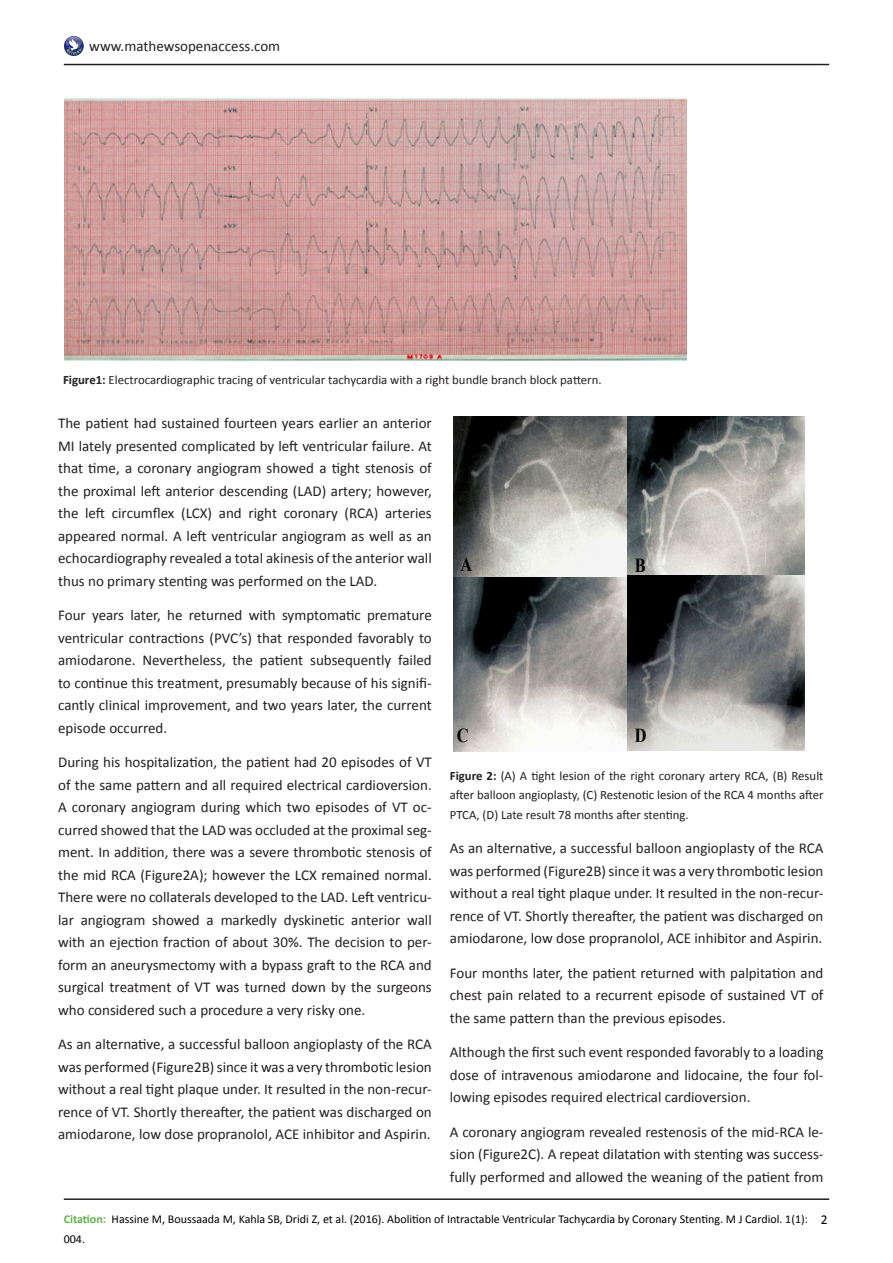
<style>
.page{position:relative;width:893px;height:1263px;background:#fff}
.page>*{position:absolute;margin:0;border:0;box-sizing:border-box;transform-origin:0 0}
.t1{font:700 19.8px "Times New Roman";color:#000;scale:.82 1}
.t2{font:15px/22.5px "Calibri";color:#231f20;text-align:justify}
.t3{font:12.75px/19.2px "Calibri";color:#231f20;text-align:justify}
.t4{font:12px/19.5px "Calibri";color:#000}
.s1{font-weight:700}
.s2{font-weight:700;color:#65af4e}
.s3{font-size:13.5px}
</style>
<div class="page">
<hr style="left:64px;top:64px;width:765px;height:1px;background:#231f20">
<hr style="left:64px;top:1198px;width:765px;height:2px;background:#231f20">
<img style="left:64px;top:37px;width:20px;height:19px">
<img style="left:64px;top:98px;width:622px;height:264px">
<img style="left:453px;top:417px;width:175px;height:161px">
<img style="left:628px;top:417px;width:176px;height:158px">
<img style="left:453px;top:578px;width:175px;height:173px">
<img style="left:628px;top:575px;width:176px;height:176px">
<p class="t2" style="left:89px;top:35px;width:192px">www.mathewsopenaccess.com</p>
<p class="t3" style="left:63px;top:370px;width:540px"><span class="s1">Figure1:</span> Electrocardiographic tracing of ventricular tachycardia with a right bundle branch block pattern.</p>
<p class="t2" style="left:58px;top:412px;width:375px">The patient had sustained fourteen years earlier an anterior MI lately presented complicated by left ventricular failure. At that time, a coronary angiogram showed a tight stenosis of the proximal left anterior descending (LAD) artery; however, the left circumflex (LCX) and right coronary (RCA) arteries appeared normal. A left ventricular angiogram as well as an echocardiography revealed a total akinesis of the anterior wall thus no primary stenting was performed on the LAD.</p>
<p class="t2" style="left:58px;top:604px;width:375px">Four years later, he returned with symptomatic premature ventricular contractions (PVC’s) that responded favorably to amiodarone. Nevertheless, the patient subsequently failed to continue this treatment, presumably because of his signifi&shy;cantly clinical improvement, and two years later, the current episode occurred.</p>
<p class="t2" style="left:58px;top:751px;width:375px">During his hospitalization, the patient had 20 episodes of VT of the same pattern and all required electrical cardioversion.<br>A coronary angiogram during which two episodes of VT oc&shy;curred showed that the LAD was occluded at the proximal seg&shy;ment. In addition, there was a severe thrombotic stenosis of the mid RCA (Figure2A); however the LCX remained normal.<br>There were no collaterals developed to the LAD. Left ventricu&shy;lar angiogram showed a markedly dyskinetic anterior wall with an ejection fraction of about 30%. The decision to per&shy;form an aneurysmectomy with a bypass graft to the RCA and surgical treatment of VT was turned down by the surgeons who considered such a procedure a very risky one.</p>
<p class="t2" style="left:58px;top:1033px;width:375px">As an alternative, a successful balloon angioplasty of the RCA was performed (Figure2B) since it was a very thrombotic lesion without a real tight plaque under. It resulted in the non-recur&shy;rence of VT. Shortly thereafter, the patient was discharged on amiodarone, low dose propranolol, ACE inhibitor and Aspirin.</p>
<p class="t1" style="left:460px;top:551px;width:16px">A</p>
<p class="t1" style="left:635px;top:552px;width:15px">B</p>
<p class="t1" style="left:457px;top:721px;width:16px">C</p>
<p class="t1" style="left:635px;top:721px;width:16px">D</p>
<p class="t3" style="left:450px;top:766px;width:375px"><span class="s1">Figure 2:</span> (A) A tight lesion of the right coronary artery RCA, (B) Result after balloon angioplasty, (C) Restenotic lesion of the RCA 4 months after PTCA, (D) Late result 78 months after stenting.</p>
<p class="t2" style="left:450px;top:837px;width:375px">As an alternative, a successful balloon angioplasty of the RCA was performed (Figure2B) since it was a very thrombotic lesion without a real tight plaque under. It resulted in the non-recur&shy;rence of VT. Shortly thereafter, the patient was discharged on amiodarone, low dose propranolol, ACE inhibitor and Aspirin.</p>
<p class="t2" style="left:450px;top:961px;width:375px">Four months later, the patient returned with palpitation and chest pain related to a recurrent episode of sustained VT of the same pattern than the previous episodes.</p>
<p class="t2" style="left:450px;top:1041px;width:375px">Although the first such event responded favorably to a loading dose of intravenous amiodarone and lidocaine, the four fol&shy;lowing episodes required electrical cardioversion.</p>
<p class="t2" style="left:450px;top:1120px;width:375px">A coronary angiogram revealed restenosis of the mid-RCA le&shy;sion (Figure2C). A repeat dilatation with stenting was success&shy;fully performed and allowed the weaning of the patient from</p>
<p class="t4" style="left:64px;top:1209px;width:765px"><span class="s2">Citation:</span> Hassine M, Boussaada M, Kahla SB, Dridi Z, et al. (2016). Abolition of Intractable Ventricular Tachycardia by Coronary Stenting. M J Cardiol. 1(1): <span class="s3">2<br></span>004.</p>
</div>
